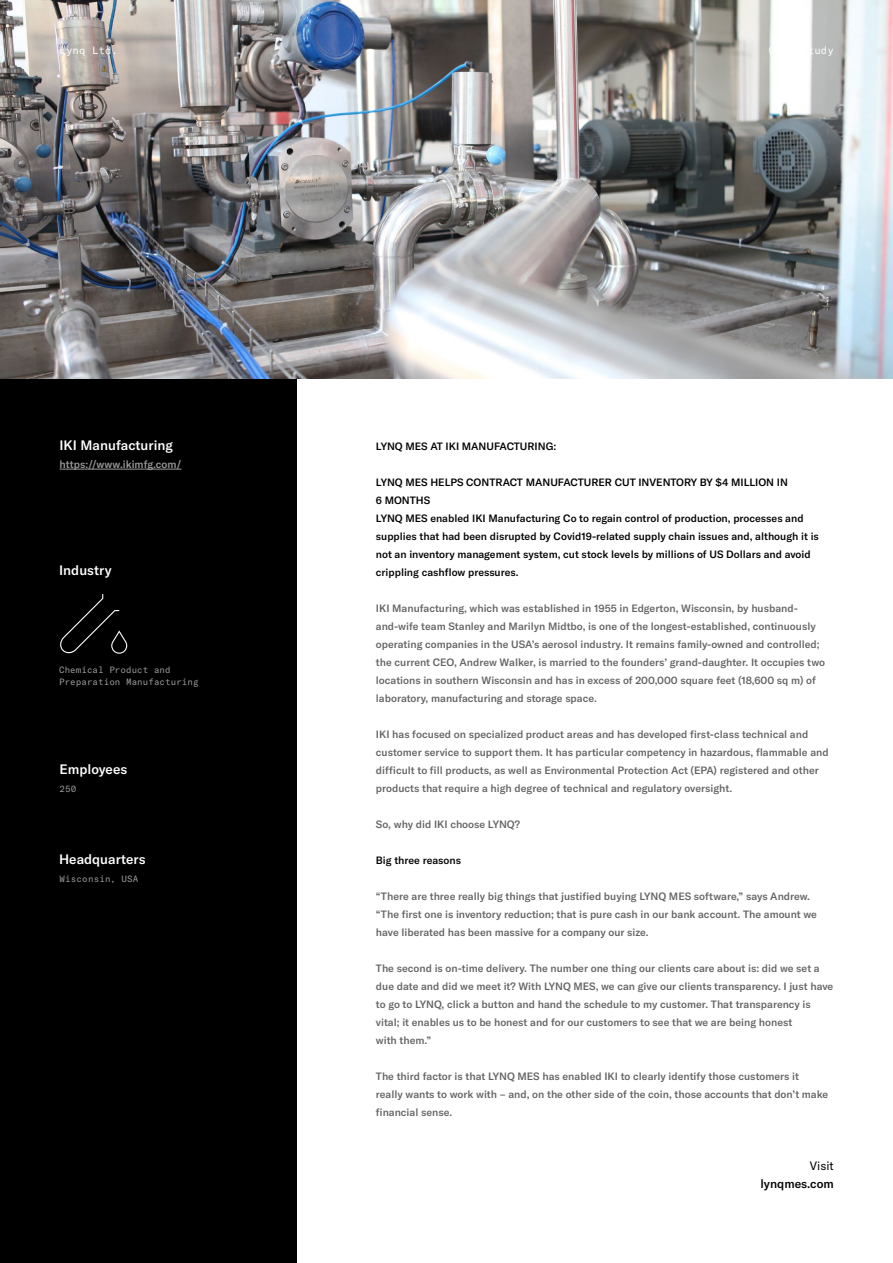
<style>
.page{position:relative;width:893px;height:1263px;background:#fff}
.page>*{position:absolute;margin:0;border:0;box-sizing:border-box;transform-origin:0 0}
.t1{font:500 13.5px "GT America";color:#fff}
.t2{font:500 12px "GT America";color:#000}
.t3{font:12px "GT America";color:#000}
.t4{font:500 10.5px/18px "GT America";color:#646363}
.t5{font:500 10.5px/18px "GT America";color:#000}
.t6{font:500 10.5px "GT America";color:#9d9d9c}
.t7{font:10.5px "GT America Mono";color:#fff}
.t8{font:9px/12px "GT America Mono";color:#9d9d9c}
</style>
<div class="page">
<div style="left:0;top:342px;width:297px;height:921px;background:#000"></div>
<img style="left:0;top:0;width:893px;height:378px">
<hr style="left:60px;top:469px;width:121px;height:1px;background:#9d9d9c">
<svg style="left:60px;top:594px;width:67px;height:60px"></svg>
<p class="t7" style="left:60px;top:44px;width:60px">Lynq Ltd.</p>
<p class="t7" style="left:769px;top:44px;width:67px">Case study</p>
<p class="t1" style="left:60px;top:437px;width:115px">IKI Manufacturing</p>
<p class="t6" style="left:60px;top:458px;width:123px">https://www.ikimfg.com/</p>
<p class="t1" style="left:59px;top:562px;width:54px">Industry</p>
<p class="t8" style="left:59px;top:664px;width:141px">Chemical Product and<br>Preparation Manufacturing</p>
<p class="t1" style="left:60px;top:761px;width:69px">Employees</p>
<p class="t8" style="left:60px;top:783px;width:18px">250</p>
<p class="t1" style="left:59px;top:851px;width:88px">Headquarters</p>
<p class="t8" style="left:60px;top:873px;width:80px">Wisconsin, USA</p>
<p class="t5" style="left:376px;top:437px;width:182px">LYNQ MES AT IKI MANUFACTURING:</p>
<p class="t5" style="left:376px;top:473px;width:444px">LYNQ MES HELPS CONTRACT MANUFACTURER CUT INVENTORY BY $4 MILLION IN<br>6 MONTHS<br>LYNQ MES enabled IKI Manufacturing Co to regain control of production, processes and supplies that had been disrupted by Covid19-related supply chain issues and, although it is not an inventory management system, cut stock levels by millions of US Dollars and avoid crippling cashflow pressures.</p>
<p class="t4" style="left:376px;top:599px;width:451px">IKI Manufacturing, which was established in 1955 in Edgerton, Wisconsin, by husband&shy;and-wife team Stanley and Marilyn Midtbo, is one of the longest-established, continuously operating companies in the USA’s aerosol industry. It remains family-owned and controlled; the current CEO, Andrew Walker, is married to the founders’ grand-daughter. It occupies two locations in southern Wisconsin and has in excess of 200,000 square feet (18,600 sq m) of laboratory, manufacturing and storage space.</p>
<p class="t4" style="left:376px;top:725px;width:454px">IKI has focused on specialized product areas and has developed first-class technical and customer service to support them. It has particular competency in hazardous, flammable and difficult to fill products, as well as Environmental Protection Act (EPA) registered and other products that require a high degree of technical and regulatory oversight.</p>
<p class="t4" style="left:376px;top:815px;width:146px">So, why did IKI choose LYNQ?</p>
<p class="t5" style="left:376px;top:851px;width:87px">Big three reasons</p>
<p class="t4" style="left:376px;top:887px;width:443px">“There are three really big things that justified buying LYNQ MES software,” says Andrew. “The first one is inventory reduction; that is pure cash in our bank account. The amount we have liberated has been massive for a company our size.</p>
<p class="t4" style="left:376px;top:959px;width:459px">The second is on-time delivery. The number one thing our clients care about is: did we set a due date and did we meet it? With LYNQ MES, we can give our clients transparency. I just have to go to LYNQ, click a button and hand the schedule to my customer. That transparency is vital; it enables us to be honest and for our customers to see that we are being honest<br>with them.”</p>
<p class="t4" style="left:376px;top:1067px;width:454px">The third factor is that LYNQ MES has enabled IKI to clearly identify those customers it really wants to work with – and, on the other side of the coin, those accounts that don’t make financial sense.</p>
<p class="t3" style="left:810px;top:1159px;width:25px">Visit</p>
<p class="t2" style="left:760px;top:1176px;width:75px">lynqmes.com</p>
</div>
